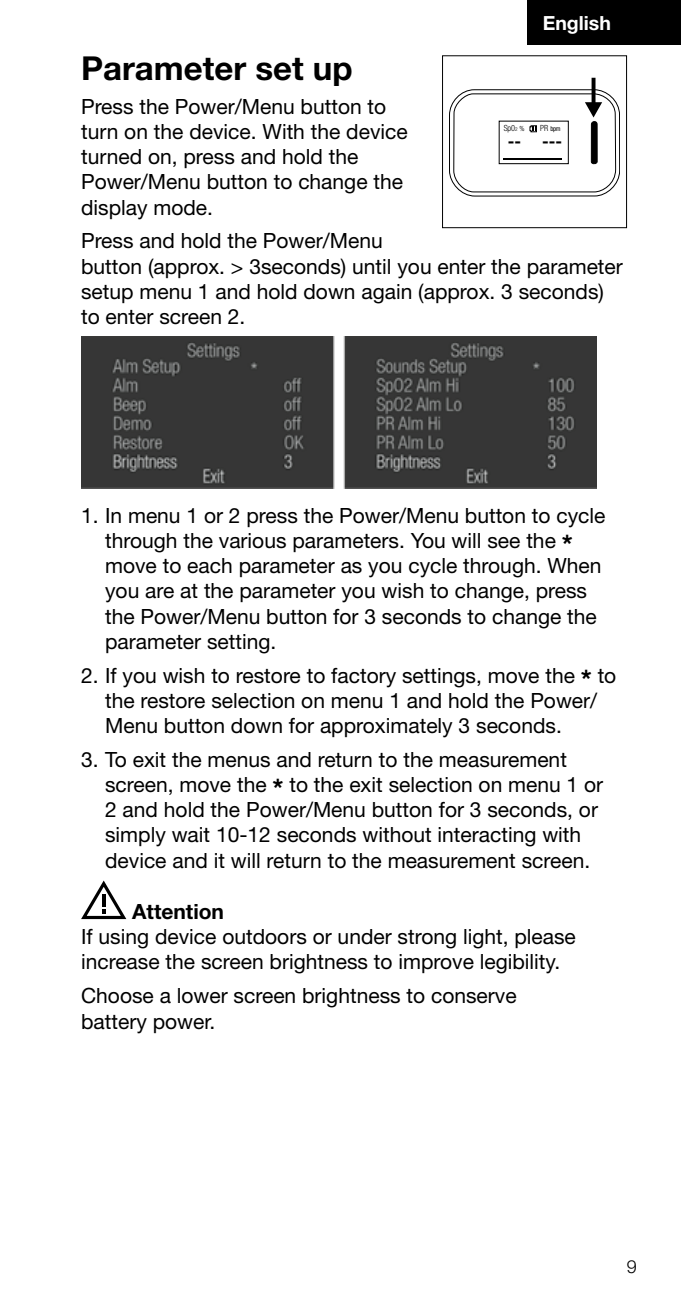
<style>
.page{position:relative;width:681px;height:1310px;background:#fff}
.page>*{position:absolute;margin:0;border:0;box-sizing:border-box;transform-origin:0 0}
.t1{font:700 33px "Helvetica Neue LT";color:#000}
.t2{font:21px/25.2px "Helvetica Neue LT";color:#000}
.t3{font:700 21px "Helvetica Neue LT";color:#000}
.t4{font:700 19.5px "Helvetica Neue LT";color:#fff}
.t5{font:300 18px "Helvetica Neue LT";color:#000}
.t6{font:700 16.8px "Helvetica Neue LT Std";color:#000}
.t7{font:300 condensed 8.4px "Helvetica Neue LT Std";color:#000}
.t8{font:condensed 6.6px "Helvetica Neue LT Std";color:#000}
.s1{font-size:5.4px}
.s2{font-size:7.2px}
.s3{font-weight:300;font-size:8.4px}
.s4{font-weight:700;font-size:27px}
</style>
<div class="page">
<div style="left:526px;top:0;width:154px;height:45px;background:#000"></div>
<img style="left:81px;top:337px;width:514px;height:152px">
<svg style="left:81px;top:880px;width:45px;height:39px"></svg>
<svg style="left:591px;top:78px;width:4px;height:11px"></svg>
<svg style="left:449px;top:89px;width:170px;height:107px"></svg>
<div style="left:442px;top:55px;width:184px;height:173px;border:1px solid #000"></div>
<p class="t4" style="left:542px;top:11px;width:70px">English</p>
<h1 class="t1" style="left:81px;top:48px;width:273px">Parameter set up</h1>
<p class="t2" style="left:81px;top:93px;width:328px">Press the Power/Menu button to turn on the device. With the device turned on, press and hold the<br>Power/Menu button to change the display mode.</p>
<p class="t2" style="left:81px;top:228px;width:543px">Press and hold the Power/Menu<br>button (approx. &gt; 3seconds) until you enter the parameter setup menu 1 and hold down again (approx. 3 seconds) to enter screen 2.</p>
<p class="t7" style="left:503px;top:123px;width:23px">Sp0<span class="s1">2</span> <span class="s2">%</span></p>
<p class="t8" style="left:540px;top:125px;width:22px"><span class="s3">PR</span> bpm</p>
<p class="t6" style="left:507px;top:131px;width:15px">--</p>
<p class="t6" style="left:542px;top:131px;width:21px">---</p>
<p class="t2" style="left:105px;top:502px;width:501px;text-indent:-24px">1. In menu 1 or 2 press the Power/Menu button to cycle through the various parameters. You will see the <span class="s4">* </span>move to each parameter as you cycle through. When you are at the parameter you wish to change, press the Power/Menu button for 3 seconds to change the parameter setting.</p>
<p class="t2" style="left:105px;top:662px;width:512px;text-indent:-24px">2. If you wish to restore to factory settings, move the <span class="s4">*</span> to the restore selection on menu 1 and hold the Power/<br>Menu button down for approximately 3 seconds.</p>
<p class="t2" style="left:105px;top:746px;width:499px;text-indent:-24px">3. To exit the menus and return to the measurement screen, move the <span class="s4">*</span> to the exit selection on menu 1 or 2 and hold the Power/Menu button for 3 seconds, or simply wait 10-12 seconds without interacting with device and it will return to the measurement screen.</p>
<p class="t3" style="left:132px;top:898px;width:93px">Attention</p>
<p class="t2" style="left:81px;top:924px;width:496px">If using device outdoors or under strong light, please increase the screen brightness to improve legibility.</p>
<p class="t2" style="left:81px;top:983px;width:437px">Choose a lower screen brightness to conserve battery power.</p>
<p class="t5" style="left:626px;top:1256px;width:12px">9</p>
</div>
